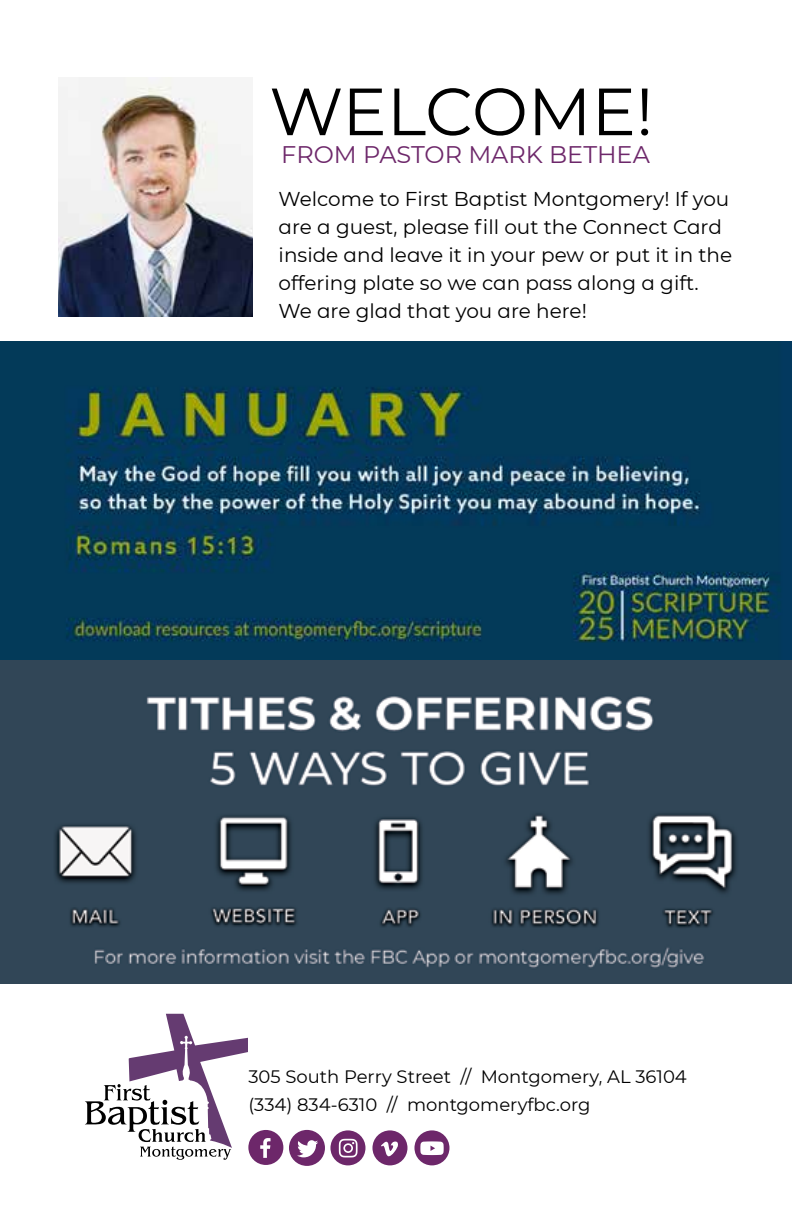
<style>
.page{position:relative;width:792px;height:1224px;background:#fff}
.page>*{position:absolute;margin:0;border:0;box-sizing:border-box;transform-origin:0 0}
.t1{font:66.6px "CMG Sans";letter-spacing:-.005em;color:#000}
.t2{font:24px "CMG Sans";color:#6d276a}
.t3{font:20px/28px "CMG Sans";color:#000}
.t4{font:18px/28px "CMG Sans";color:#000}
</style>
<div class="page">
<svg style="left:85px;top:1014px;width:163px;height:146px"></svg>
<div style="left:248px;top:1130px;width:35px;height:35px;background:#6d276a;border-radius:50%"></div>
<div style="left:372px;top:1130px;width:35px;height:35px;background:#6d276a;border-radius:50%"></div>
<div style="left:330px;top:1130px;width:35px;height:35px;background:#6d276a;border-radius:50%"></div>
<svg style="left:260px;top:1138px;width:11px;height:20px"></svg>
<svg style="left:381px;top:1141px;width:17px;height:15px"></svg>
<div style="left:414px;top:1130px;width:35px;height:35px;background:#6d276a;border-radius:50%"></div>
<svg style="left:339px;top:1139px;width:19px;height:18px"></svg>
<svg style="left:289px;top:1130px;width:36px;height:36px"></svg>
<svg style="left:420px;top:1141px;width:24px;height:14px"></svg>
<img style="left:0;top:342px;width:792px;height:641px">
<img style="left:58px;top:78px;width:195px;height:239px">
<h1 class="t1" style="left:269px;top:66px;width:386px">WELCOME!</h1>
<p class="t2" style="left:281px;top:138px;width:370px">FROM PASTOR MARK BETHEA</p>
<p class="t3" style="left:279px;top:184px;width:455px">Welcome to First Baptist Montgomery! If you are a guest, please fill out the Connect Card inside and leave it in your pew or put it in the offering plate so we can pass along a gift.<br>We are glad that you are here!</p>
<p class="t4" style="left:248px;top:1062px;width:440px">305 South Perry Street // Montgomery, AL 36104 (334) 834-6310 // montgomeryfbc.org</p>
</div>
